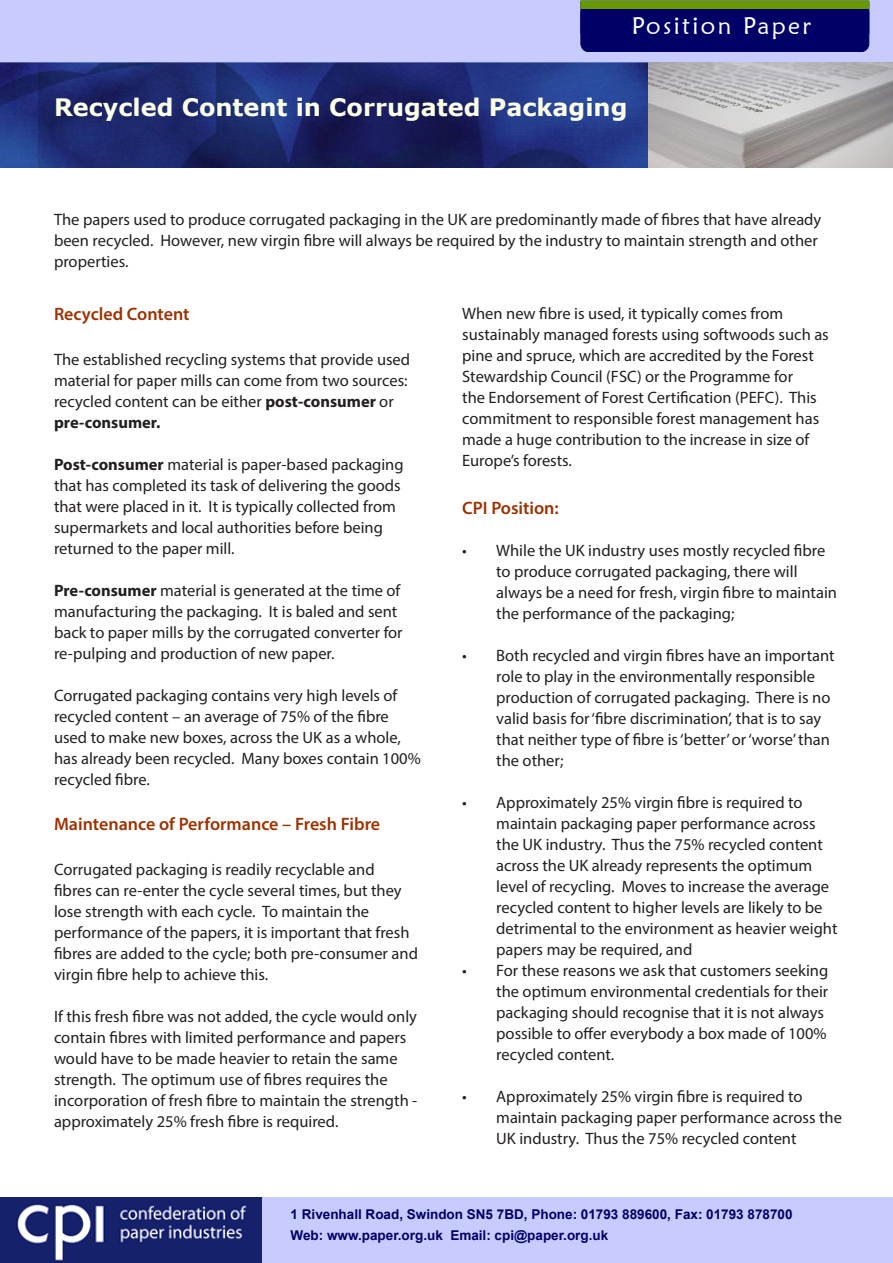
<style>
.page{position:relative;width:893px;height:1263px;background:#fff}
.page>*{position:absolute;margin:0;border:0;box-sizing:border-box;transform-origin:0 0}
.t1{font:700 24px "Verdana";color:#fbffe5}
.t2{font:24px "Maiandra GD";letter-spacing:.1em;color:#fff}
.t3{font:600 18px "Myriad Pro";color:#9d3200}
.t4{font:16.5px/21px "Myriad Pro";color:#231f20}
.t5{font:700 13.5px/21px "Arial";color:#006}
.s1{font-weight:700}
</style>
<div class="page">
<img style="left:0;top:62px;width:893px;height:105px">
<div style="left:261px;top:1197px;width:632px;height:66px;background:#c7cbfe"></div>
<div style="left:0;top:0;width:893px;height:62px;background:#c7cbfe"></div>
<div style="left:580px;top:0;width:290px;height:53px;background:#006"></div>
<div style="left:581px;top:1px;width:288px;height:7px;background:#690"></div>
<div style="left:580px;top:1px;width:289px;height:8px;border:1px solid #690"></div>
<div style="left:0;top:1197px;width:261px;height:66px;background:#15216b"></div>
<img style="left:16px;top:1204px;width:231px;height:58px">
<img style="left:648px;top:63px;width:245px;height:104px">
<h1 class="t2" style="left:632px;top:11px;width:181px">Position Paper</h1>
<p class="t1" style="left:54px;top:90px;width:575px">Recycled Content in Corrugated Packaging</p>
<p class="t4" style="left:54px;top:209px;width:769px">The papers used to produce corrugated packaging in the UK are predominantly made of fibres that have already been recycled. However, new virgin fibre will always be required by the industry to maintain strength and other properties.</p>
<p class="t4" style="left:462px;top:302px;width:368px">When new fibre is used, it typically comes from sustainably managed forests using softwoods such as pine and spruce, which are accredited by the Forest Stewardship Council (FSC) or the Programme for<br>the Endorsement of Forest Certification (PEFC). This commitment to responsible forest management has made a huge contribution to the increase in size of Europe’s forests.</p>
<p class="t3" style="left:462px;top:496px;width:98px">CPI Position:</p>
<p class="t4" style="left:496px;top:539px;width:342px;text-indent:-34px">• While the UK industry uses mostly recycled fibre to produce corrugated packaging, there will always be a need for fresh, virgin fibre to maintain the performance of the packaging;</p>
<p class="t4" style="left:496px;top:644px;width:340px;text-indent:-34px">• Both recycled and virgin fibres have an important role to play in the environmentally responsible production of corrugated packaging. There is no valid basis for ‘fibre discrimination’, that is to say that neither type of fibre is ‘better’ or ‘worse’ than the other;</p>
<p class="t4" style="left:496px;top:791px;width:343px;text-indent:-34px">• Approximately 25% virgin fibre is required to maintain packaging paper performance across the UK industry. Thus the 75% recycled content across the UK already represents the optimum level of recycling. Moves to increase the average recycled content to higher levels are likely to be detrimental to the environment as heavier weight papers may be required, and</p>
<p class="t4" style="left:496px;top:959px;width:334px;text-indent:-34px">• For these reasons we ask that customers seeking the optimum environmental credentials for their packaging should recognise that it is not always possible to offer everybody a box made of 100% recycled content.</p>
<p class="t4" style="left:496px;top:1085px;width:347px;text-indent:-34px">• Approximately 25% virgin fibre is required to maintain packaging paper performance across the<br>UK industry. Thus the 75% recycled content</p>
<p class="t3" style="left:54px;top:302px;width:137px">Recycled Content</p>
<p class="t4" style="left:54px;top:348px;width:358px">The established recycling systems that provide used material for paper mills can come from two sources: recycled content can be either <span class="s1">post-consumer</span> or <span class="s1">pre-consumer.</span></p>
<p class="t4" style="left:54px;top:453px;width:351px"><span class="s1">Post-consumer</span> material is paper-based packaging that has completed its task of delivering the goods that were placed in it. It is typically collected from supermarkets and local authorities before being returned to the paper mill.</p>
<p class="t4" style="left:54px;top:579px;width:350px"><span class="s1">Pre-consumer</span> material is generated at the time of manufacturing the packaging. It is baled and sent back to paper mills by the corrugated converter for re-pulping and production of new paper.</p>
<p class="t4" style="left:54px;top:684px;width:368px">Corrugated packaging contains very high levels of recycled content – an average of 75% of the fibre used to make new boxes, across the UK as a whole, has already been recycled. Many boxes contain 100% recycled fibre.</p>
<p class="t3" style="left:54px;top:812px;width:328px">Maintenance of Performance – Fresh Fibre</p>
<p class="t4" style="left:54px;top:858px;width:365px">Corrugated packaging is readily recyclable and<br>fibres can re-enter the cycle several times, but they lose strength with each cycle. To maintain the performance of the papers, it is important that fresh fibres are added to the cycle; both pre-consumer and virgin fibre help to achieve this.</p>
<p class="t4" style="left:54px;top:1005px;width:365px">If this fresh fibre was not added, the cycle would only contain fibres with limited performance and papers would have to be made heavier to retain the same strength. The optimum use of fibres requires the incorporation of fresh fibre to maintain the strength - approximately 25% fresh fibre is required.</p>
<p class="t5" style="left:291px;top:1203px;width:503px">1 Rivenhall Road, Swindon SN5 7BD, Phone: 01793 889600, Fax: 01793 878700<br>Web: www.paper.org.uk Email: cpi@paper.org.uk</p>
</div>
